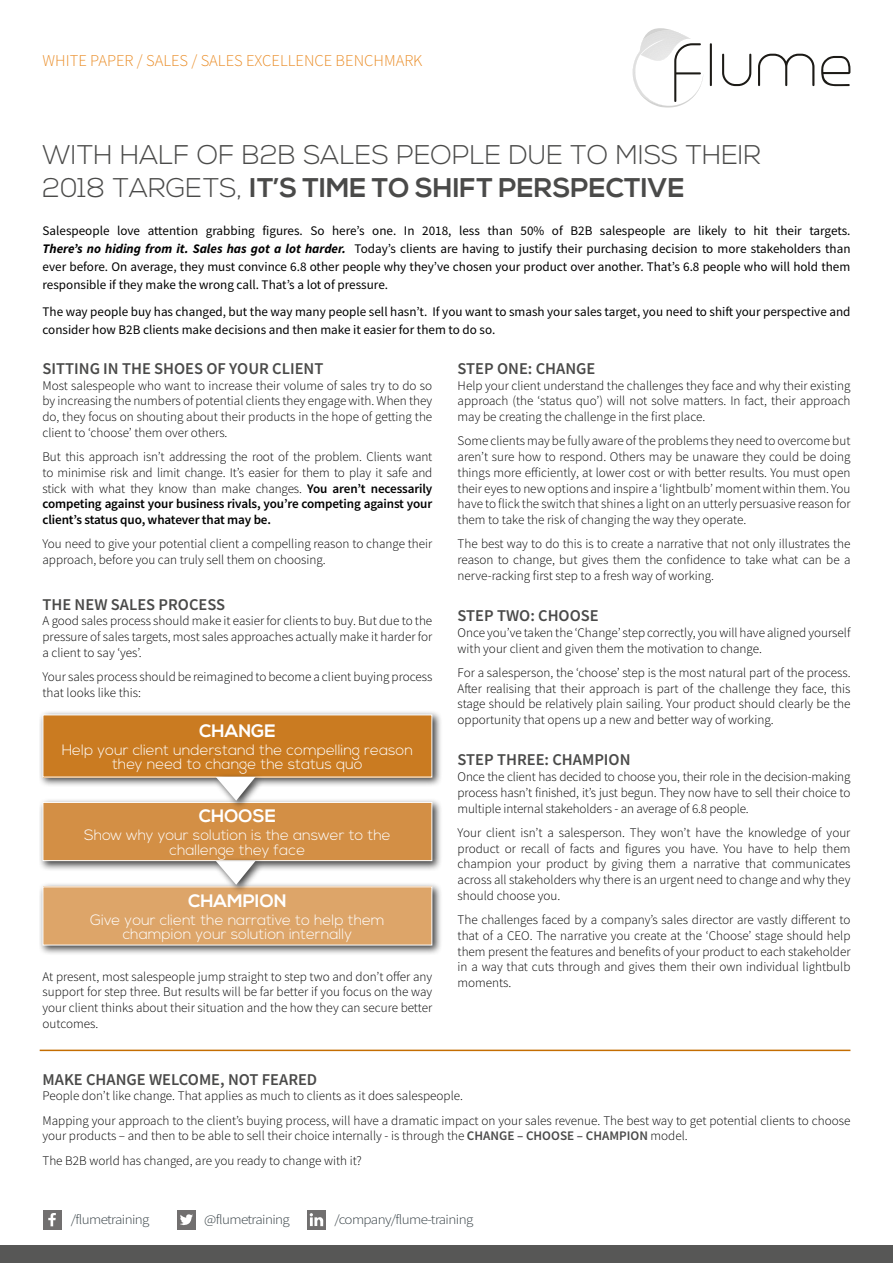
<style>
.page{position:relative;width:893px;height:1263px;background:#fff}
.page>*{position:absolute;margin:0;border:0;box-sizing:border-box;transform-origin:0 0}
.t1{font:300 27px/33px "Nexa";color:#4a4a49}
.t2{font:700 18px "Nexa";color:#fff}
.t3{font:600 16.5px "Source Sans Pro";color:#4a4a49}
.t4{font:300 16.5px "Source Sans Pro";color:#ea8d28}
.t5{font:300 15px/14.1px "Nexa";color:#fff;text-align:center}
.t6{font:300 13.65px "Source Sans Pro";letter-spacing:-.04em;color:#364045;scale:1.1 1}
.t7{font:300 13.2px/15.8px "Source Sans Pro";color:#000;text-align:justify}
.t8{font:13.2px/18px "Source Sans Pro";color:#000;text-align:justify}
.s1{font-weight:700}
.s2{font-weight:700;font-style:italic}
.s3{font-weight:600}
.s4{font-weight:600;color:#4a4a49}
</style>
<div class="page">
<div style="left:0;top:1246px;width:893px;height:17px;background:#575756"></div>
<hr style="left:40px;top:1049px;width:810px;height:2px;background:#c46d01">
<div style="left:39px;top:710px;width:403px;height:77px;background:#000;opacity:.75"></div>
<div style="left:43px;top:715px;width:389px;height:62px;background:#ca7b21"></div>
<div style="left:43px;top:714px;width:389px;height:63px;border:1px solid #fff"></div>
<div style="left:39px;top:798px;width:403px;height:73px;background:#000;opacity:.75"></div>
<div style="left:43px;top:802px;width:389px;height:59px;background:#d38f45"></div>
<div style="left:43px;top:802px;width:389px;height:59px;border:1px solid #fff"></div>
<div style="left:39px;top:882px;width:403px;height:74px;background:#000;opacity:.75"></div>
<div style="left:43px;top:887px;width:389px;height:58px;background:#dda569"></div>
<div style="left:43px;top:886px;width:389px;height:59px;border:1px solid #fff"></div>
<div style="left:213px;top:773px;width:51px;height:37px;background:#000;opacity:.75"></div>
<svg style="left:216px;top:777px;width:39px;height:24px"></svg>
<div style="left:213px;top:857px;width:51px;height:37px;background:#000;opacity:.75"></div>
<svg style="left:216px;top:861px;width:39px;height:24px"></svg>
<div style="left:43px;top:1210px;width:19px;height:19px;background:#716f6f"></div>
<svg style="left:48px;top:1213px;width:8px;height:13px"></svg>
<div style="left:177px;top:1210px;width:19px;height:19px;background:#716f6f"></div>
<svg style="left:180px;top:1214px;width:13px;height:11px"></svg>
<div style="left:307px;top:1210px;width:19px;height:19px;background:#716f6f"></div>
<svg style="left:310px;top:1213px;width:13px;height:13px"></svg>
<svg style="left:633px;top:28px;width:70px;height:80px"></svg>
<hr style="left:710px;top:43px;width:2px;height:43px;background:#1c1a16">
<svg style="left:722px;top:54px;width:29px;height:32px"></svg>
<svg style="left:758px;top:54px;width:56px;height:32px"></svg>
<svg style="left:821px;top:56px;width:29px;height:30px"></svg>
<p class="t4" style="left:43px;top:51px;width:381px">WHITE PAPER / SALES / SALES EXCELLENCE BENCHMARK</p>
<h1 class="t1" style="left:43px;top:140px;width:720px">WITH HALF OF B2B SALES PEOPLE DUE TO MISS THEIR<br>2018 TARGETS, <span class="s1">IT’S TIME TO SHIFT PERSPECTIVE</span></h1>
<p class="t8" style="left:43px;top:222px;width:809px">Salespeople love attention grabbing figures. So here’s one. In 2018, less than 50% of B2B salespeople are likely to hit their targets.<br><span class="s2">There’s no hiding from it. Sales has got a lot harder.</span> Today’s clients are having to justify their purchasing decision to more stakeholders than ever before. On average, they must convince 6.8 other people why they’ve chosen your product over another. That’s 6.8 people who will hold them responsible if they make the wrong call. That’s a lot of pressure.</p>
<p class="t8" style="left:43px;top:302px;width:809px">The way people buy has changed, but the way many people sell hasn’t. If you want to smash your sales target, you need to shift your perspective and consider how B2B clients make decisions and then make it easier for them to do so.</p>
<p class="t3" style="left:43px;top:357px;width:282px">SITTING IN THE SHOES OF YOUR CLIENT</p>
<p class="t7" style="left:43px;top:377px;width:391px">Most salespeople who want to increase their volume of sales try to do so by increasing the numbers of potential clients they engage with. When they do, they focus on shouting about their products in the hope of getting the client to ‘choose’ them over others.</p>
<p class="t7" style="left:43px;top:449px;width:391px">But this approach isn’t addressing the root of the problem. Clients want to minimise risk and limit change. It’s easier for them to play it safe and stick with what they know than make changes. <span class="s3">You aren’t necessarily competing against your business rivals, you’re competing against your client’s status quo, whatever that may be.</span></p>
<p class="t7" style="left:43px;top:536px;width:391px">You need to give your potential client a compelling reason to change their approach, before you can truly sell them on choosing.</p>
<p class="t3" style="left:43px;top:593px;width:184px">THE NEW SALES PROCESS</p>
<p class="t7" style="left:43px;top:613px;width:391px">A good sales process should make it easier for clients to buy. But due to the pressure of sales targets, most sales approaches actually make it harder for a client to say ‘yes’.</p>
<p class="t7" style="left:43px;top:669px;width:391px">Your sales process should be reimagined to become a client buying process that looks like this:</p>
<h2 class="t2" style="left:199px;top:720px;width:78px">CHANGE</h2>
<p class="t5" style="left:62px;top:743px;width:353px">Help your client understand the compelling reason they need to change the status quo</p>
<h2 class="t2" style="left:199px;top:805px;width:79px">CHOOSE</h2>
<p class="t5" style="left:84px;top:829px;width:308px">Show why your solution is the answer to the challenge they face</p>
<h2 class="t2" style="left:188px;top:890px;width:100px">CHAMPION</h2>
<p class="t5" style="left:90px;top:913px;width:296px">Give your client the narrative to help them champion your solution internally</p>
<p class="t7" style="left:43px;top:968px;width:391px">At present, most salespeople jump straight to step two and don’t offer any support for step three. But results will be far better if you focus on the way your client thinks about their situation and the how they can secure better outcomes.</p>
<p class="t3" style="left:458px;top:357px;width:139px">STEP ONE: CHANGE</p>
<p class="t7" style="left:458px;top:377px;width:394px">Help your client understand the challenges they face and why their existing approach (the ‘status quo’) will not solve matters. In fact, their approach may be creating the challenge in the first place.</p>
<p class="t7" style="left:458px;top:433px;width:394px">Some clients may be fully aware of the problems they need to overcome but aren’t sure how to respond. Others may be unaware they could be doing things more efficiently, at lower cost or with better results. You must open their eyes to new options and inspire a ‘lightbulb’ moment within them. You have to flick the switch that shines a light on an utterly persuasive reason for them to take the risk of changing the way they operate.</p>
<p class="t7" style="left:458px;top:536px;width:394px">The best way to do this is to create a narrative that not only illustrates the reason to change, but gives them the confidence to take what can be a nerve-racking first step to a fresh way of working.</p>
<p class="t3" style="left:458px;top:605px;width:143px">STEP TWO: CHOOSE</p>
<p class="t7" style="left:458px;top:625px;width:394px">Once you’ve taken the ‘Change’ step correctly, you will have aligned yourself with your client and given them the motivation to change.</p>
<p class="t7" style="left:458px;top:665px;width:394px">For a salesperson, the ‘choose’ step is the most natural part of the process.<br>After realising that their approach is part of the challenge they face, this stage should be relatively plain sailing. Your product should clearly be the opportunity that opens up a new and better way of working.</p>
<p class="t3" style="left:458px;top:749px;width:174px">STEP THREE: CHAMPION</p>
<p class="t7" style="left:458px;top:769px;width:394px">Once the client has decided to choose you, their role in the decision-making process hasn’t finished, it’s just begun. They now have to sell their choice to multiple internal stakeholders - an average of 6.8 people.</p>
<p class="t7" style="left:458px;top:825px;width:394px">Your client isn’t a salesperson. They won’t have the knowledge of your product or recall of facts and figures you have. You have to help them champion your product by giving them a narrative that communicates across all stakeholders why there is an urgent need to change and why they should choose you.</p>
<p class="t7" style="left:458px;top:912px;width:394px">The challenges faced by a company’s sales director are vastly different to that of a CEO. The narrative you create at the ‘Choose’ stage should help them present the features and benefits of your product to each stakeholder in a way that cuts through and gives them their own individual lightbulb moments.</p>
<p class="t3" style="left:43px;top:1068px;width:276px">MAKE CHANGE WELCOME, NOT FEARED</p>
<p class="t7" style="left:43px;top:1084px;width:809px;line-height:24.3px">People don’t like change. That applies as much to clients as it does salespeople.<br>Mapping your approach to the client’s buying process, will have a dramatic impact on your sales revenue. The best way to get potential clients to choose</p>
<p class="t7" style="left:43px;top:1124px;width:647px;line-height:24.3px">your products – and then to be able to sell their choice internally - is through the <span class="s4">CHANGE – CHOOSE – CHAMPION</span> model.<br>The B2B world has changed, are you ready to change with it?</p>
<p class="t6" style="left:71px;top:1211px;width:73px">/flumetraining</p>
<p class="t6" style="left:204px;top:1211px;width:79px">@flumetraining</p>
<p class="t6" style="left:335px;top:1211px;width:128px">/company/flume-training</p>
</div>
